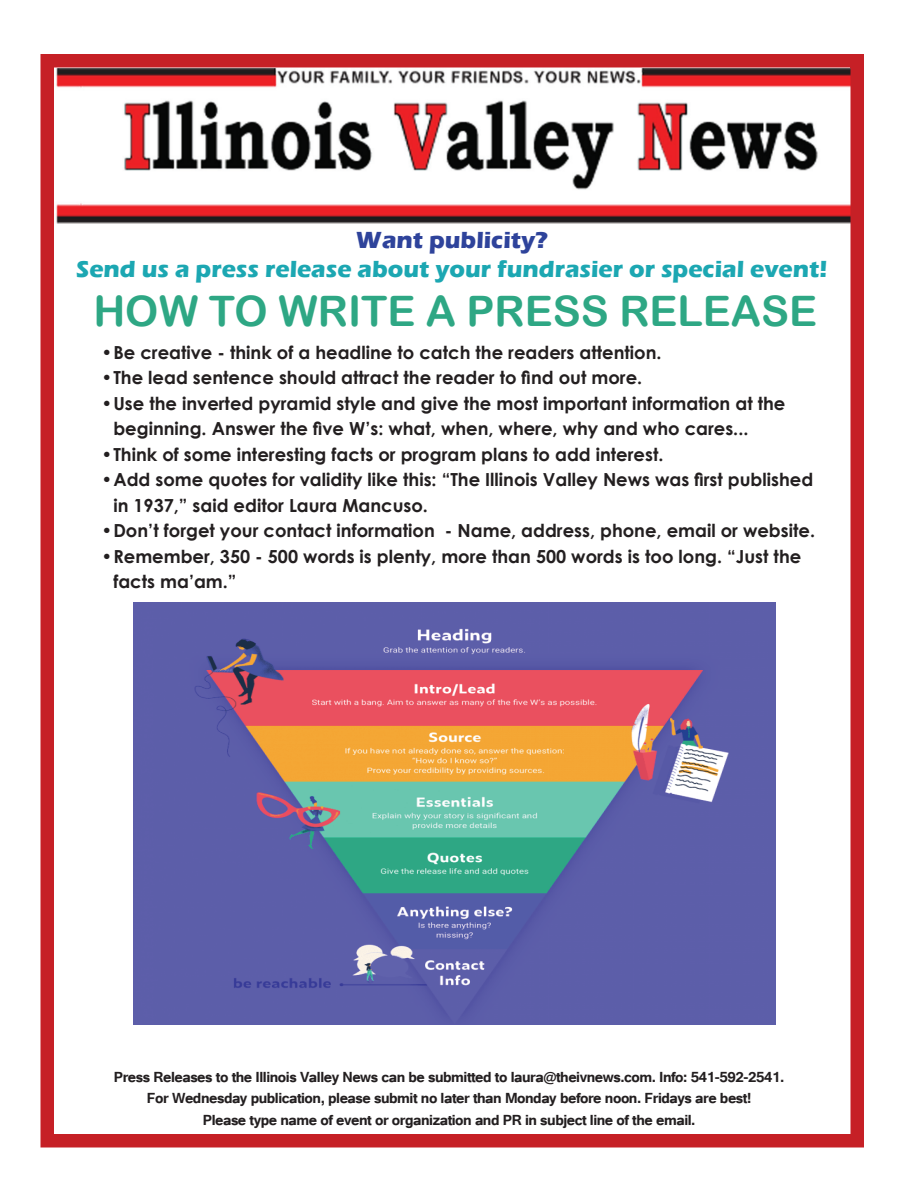
<style>
.page{position:relative;width:918px;height:1188px;background:#fff}
.page>*{position:absolute;margin:0;border:0;box-sizing:border-box;transform-origin:0 0}
.t1{font:42px "Arial Rounded MT Bold";color:#2ea784}
.t2{font:700 24px "Eras ITC";color:#1ca7b2}
.t3{font:700 24px "Eras ITC";color:#2e439b}
.t4{font:700 18px/25.5px "Century Gothic";color:#231f20}
.t5{font:700 18px/21.6px "Tunga";letter-spacing:-.025em;color:#231f20;text-align:center}
</style>
<div class="page">
<img style="left:56px;top:69px;width:793px;height:155px">
<div style="left:40px;top:54px;width:824px;height:1094px;border:14px solid #c62026"></div>
<img style="left:133px;top:602px;width:643px;height:422px">
<h2 class="t3" style="left:356px;top:226px;width:193px">Want publicity?</h2>
<h2 class="t2" style="left:76px;top:255px;width:753px">Send us a press release about your fundrasier or special event!</h2>
<h1 class="t1" style="left:93px;top:286px;width:725px">HOW TO WRITE A PRESS RELEASE</h1>
<p class="t4" style="left:101px;top:338px;width:562px">•Be creative - think of a headline to catch the readers attention.</p>
<p class="t4" style="left:101px;top:364px;width:542px">•The lead sentence should attract the reader to find out more.</p>
<p class="t4" style="left:113px;top:389px;width:674px;text-indent:-12px">•Use the inverted pyramid style and give the most important information at the beginning. Answer the five W’s: what, when, where, why and who cares...</p>
<p class="t4" style="left:101px;top:440px;width:564px">•Think of some interesting facts or program plans to add interest.</p>
<p class="t4" style="left:113px;top:466px;width:701px;text-indent:-12px">•Add some quotes for validity like this: “The Illinois Valley News was first published in 1937,” said editor Laura Mancuso.</p>
<p class="t4" style="left:101px;top:517px;width:715px">•Don’t forget your contact information - Name, address, phone, email or website.</p>
<p class="t4" style="left:113px;top:542px;width:689px;text-indent:-12px">•Remember, 350 - 500 words is plenty, more than 500 words is too long. “Just the facts ma’am.”</p>
<p class="t5" style="left:114px;top:1065px;width:672px">Press Releases to the Illinois Valley News can be submitted to laura@theivnews.com. Info: 541-592-2541.<br>For Wednesday publication, please submit no later than Monday before noon. Fridays are best!<br>Please type name of event or organization and PR in subject line of the email.</p>
</div>
